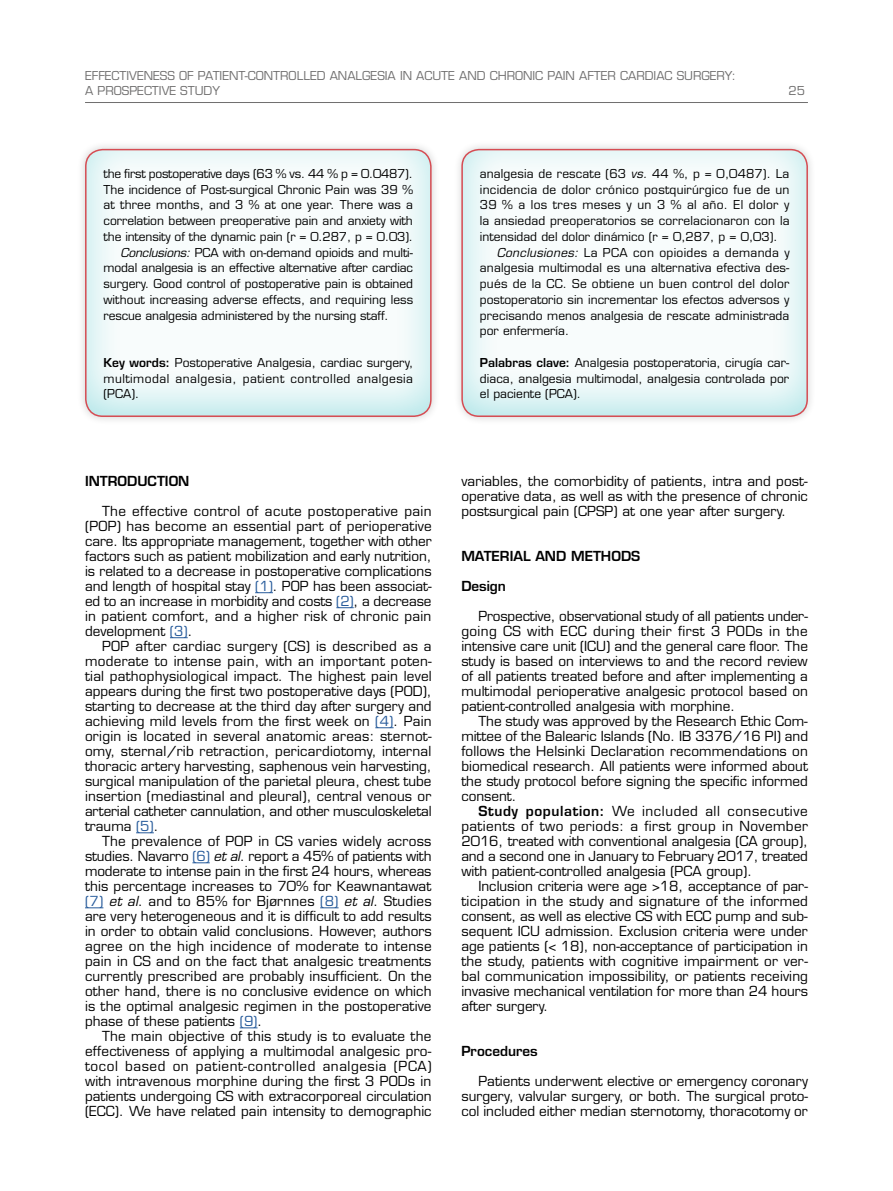
<style>
.page{position:relative;width:893px;height:1191px;background:#fff}
.page>*{position:absolute;margin:0;border:0;box-sizing:border-box;transform-origin:0 0}
.t1{font:13.5px/15px "Eurostile LT Std";color:#000;text-align:justify}
.t2{font:600 13.5px "Eurostile LT Std";color:#000}
.t3{font:12px/15.8px "Eurostile LT Std";letter-spacing:.005em;color:#000;text-align:justify}
.t4{font:12px/15px "Eurostile LT Std";color:#706f6f}
.t5{font:12px "Eurostile LT Std";letter-spacing:.025em;color:#000}
.t6{font:12px "Eurostile LT Std";letter-spacing:-.02em;color:#000}
.s1{font-style:italic}
.s2{font-weight:600}
.s3{color:#275b9b}
</style>
<div class="page">
<hr style="left:85px;top:102px;width:723px;height:1px;background:#706f6f">
<div style="left:76px;top:140px;width:364px;height:285px;background:#f8f8f8"></div>
<div style="left:72px;top:136px;width:371px;height:283px;background:#00b2bb;opacity:.3"></div>
<div style="left:85px;top:149px;width:347px;height:268px;border:2px solid #d64c53;border-radius:17px"></div>
<div style="left:448px;top:136px;width:372px;height:284px;background:#00b2bb;opacity:.3"></div>
<div style="left:461px;top:149px;width:347px;height:268px;border:2px solid #d64c53;border-radius:17px"></div>
<svg style="left:255px;top:592px;width:18px;height:1px"></svg>
<svg style="left:336px;top:607px;width:18px;height:1px"></svg>
<svg style="left:170px;top:637px;width:18px;height:1px"></svg>
<svg style="left:375px;top:727px;width:19px;height:1px"></svg>
<svg style="left:136px;top:832px;width:18px;height:1px"></svg>
<svg style="left:192px;top:862px;width:18px;height:1px"></svg>
<svg style="left:85px;top:907px;width:18px;height:1px"></svg>
<svg style="left:320px;top:907px;width:19px;height:1px"></svg>
<svg style="left:240px;top:1027px;width:18px;height:1px"></svg>
<p class="t4" style="left:85px;top:68px;width:652px">EFFECTIVENESS OF PATIENT-CONTROLLED ANALGESIA IN ACUTE AND CHRONIC PAIN AFTER CARDIAC SURGERY:<br>A PROSPECTIVE STUDY</p>
<p class="t4" style="left:788px;top:83px;width:18px">25</p>
<p class="t6" style="left:104px;top:166px;width:311px">the first postoperative days (63 % vs. 44 % p = 0.0487).</p>
<p class="t3" style="left:104px;top:181px;width:311px">The incidence of Post-surgical Chronic Pain was 39 %</p>
<p class="t3" style="left:104px;top:197px;width:311px">at three months, and 3 % at one year. There was a</p>
<p class="t3" style="left:104px;top:213px;width:311px">correlation between preoperative pain and anxiety with</p>
<p class="t3" style="left:104px;top:229px;width:311px">the intensity of the dynamic pain (r = 0.287, p = 0.03).</p>
<p class="t3" style="left:121px;top:244px;width:294px"><span class="s1">Conclusions:</span> PCA with on-demand opioids and multi-</p>
<p class="t3" style="left:104px;top:260px;width:311px">modal analgesia is an effective alternative after cardiac</p>
<p class="t3" style="left:104px;top:276px;width:311px">surgery. Good control of postoperative pain is obtained</p>
<p class="t3" style="left:104px;top:292px;width:311px">without increasing adverse effects, and requiring less</p>
<p class="t3" style="left:104px;top:307px;width:287px">rescue analgesia administered by the nursing staff.</p>
<p class="t3" style="left:104px;top:355px;width:311px"><span class="s2">Key words:</span> Postoperative Analgesia, cardiac surgery, multimodal analgesia, patient controlled analgesia (PCA).</p>
<p class="t3" style="left:480px;top:166px;width:311px">analgesia de rescate (63 <span class="s1">vs.</span> 44 %, p = 0,0487). La</p>
<p class="t3" style="left:480px;top:181px;width:311px">incidencia de dolor crónico postquirúrgico fue de un</p>
<p class="t5" style="left:480px;top:198px;width:311px">39 % a los tres meses y un 3 % al año. El dolor y</p>
<p class="t3" style="left:480px;top:213px;width:311px">la ansiedad preoperatorios se correlacionaron con la</p>
<p class="t3" style="left:480px;top:229px;width:299px">intensidad del dolor dinámico (r = 0,287, p = 0,03).</p>
<p class="t5" style="left:497px;top:245px;width:294px"><span class="s1">Conclusiones:</span> La PCA con opioides a demanda y</p>
<p class="t3" style="left:480px;top:260px;width:311px">analgesia multimodal es una alternativa efectiva des-</p>
<p class="t3" style="left:480px;top:276px;width:311px">pués de la CC. Se obtiene un buen control del dolor</p>
<p class="t3" style="left:480px;top:292px;width:311px">postoperatorio sin incrementar los efectos adversos y</p>
<p class="t3" style="left:480px;top:307px;width:311px">precisando menos analgesia de rescate administrada</p>
<p class="t3" style="left:480px;top:323px;width:91px">por enfermería.</p>
<p class="t3" style="left:480px;top:355px;width:311px"><span class="s2">Palabras clave:</span> Analgesia postoperatoria, cirugía car&shy;diaca, analgesia multimodal, analgesia controlada por el paciente (PCA).</p>
<p class="t2" style="left:85px;top:473px;width:106px">INTRODUCTION</p>
<p class="t1" style="left:85px;top:504px;width:348px;text-indent:17px">The effective control of acute postoperative pain (POP) has become an essential part of perioperative care. Its appropriate management, together with other factors such as patient mobilization and early nutrition, is related to a decrease in postoperative complications and length of hospital stay <span class="s3">(1)</span>. POP has been associat&shy;ed to an increase in morbidity and costs <span class="s3">(2)</span>, a decrease in patient comfort, and a higher risk of chronic pain development <span class="s3">(3)</span>.</p>
<p class="t1" style="left:85px;top:639px;width:348px;text-indent:17px">POP after cardiac surgery (CS) is described as a moderate to intense pain, with an important poten&shy;tial pathophysiological impact. The highest pain level appears during the first two postoperative days (POD), starting to decrease at the third day after surgery and achieving mild levels from the first week on <span class="s3">(4)</span>. Pain origin is located in several anatomic areas: sternot&shy;omy, sternal/rib retraction, pericardiotomy, internal thoracic artery harvesting, saphenous vein harvesting, surgical manipulation of the parietal pleura, chest tube insertion (mediastinal and pleural), central venous or arterial catheter cannulation, and other musculoskeletal trauma <span class="s3">(5)</span>.</p>
<p class="t1" style="left:85px;top:834px;width:348px;text-indent:17px">The prevalence of POP in CS varies widely across studies. Navarro <span class="s3">(6)</span> <span class="s1">et al</span>. report a 45% of patients with moderate to intense pain in the first 24 hours, whereas this percentage increases to 70% for Keawnantawat <span class="s3">(7)</span> <span class="s1">et al</span>. and to 85% for Bjørnnes <span class="s3">(8)</span> <span class="s1">et al</span>. Studies are very heterogeneous and it is difficult to add results in order to obtain valid conclusions. However, authors agree on the high incidence of moderate to intense pain in CS and on the fact that analgesic treatments currently prescribed are probably insufficient. On the other hand, there is no conclusive evidence on which is the optimal analgesic regimen in the postoperative phase of these patients <span class="s3">(9)</span>.</p>
<p class="t1" style="left:85px;top:1029px;width:348px;text-indent:17px">The main objective of this study is to evaluate the effectiveness of applying a multimodal analgesic pro&shy;tocol based on patient-controlled analgesia (PCA) with intravenous morphine during the first 3 PODs in patients undergoing CS with extracorporeal circulation (ECC). We have related pain intensity to demographic</p>
<p class="t1" style="left:461px;top:474px;width:348px">variables, the comorbidity of patients, intra and post&shy;operative data, as well as with the presence of chronic postsurgical pain (CPSP) at one year after surgery.</p>
<p class="t2" style="left:461px;top:548px;width:180px">MATERIAL AND METHODS</p>
<p class="t2" style="left:461px;top:578px;width:46px">Design</p>
<p class="t1" style="left:461px;top:609px;width:348px;text-indent:17px">Prospective, observational study of all patients under&shy;going CS with ECC during their first 3 PODs in the intensive care unit (ICU) and the general care floor. The study is based on interviews to and the record review of all patients treated before and after implementing a multimodal perioperative analgesic protocol based on patient-controlled analgesia with morphine.</p>
<p class="t1" style="left:461px;top:714px;width:348px;text-indent:17px">The study was approved by the Research Ethic Com&shy;mittee of the Balearic Islands (No. IB 3376/16 PI) and follows the Helsinki Declaration recommendations on biomedical research. All patients were informed about the study protocol before signing the specific informed consent.</p>
<p class="t1" style="left:461px;top:804px;width:348px;text-indent:17px"><span class="s2">Study population:</span> We included all consecutive patients of two periods: a first group in November 2016, treated with conventional analgesia (CA group), and a second one in January to February 2017, treated with patient-controlled analgesia (PCA group).</p>
<p class="t1" style="left:461px;top:879px;width:348px;text-indent:17px">Inclusion criteria were age &gt;18, acceptance of par&shy;ticipation in the study and signature of the informed consent, as well as elective CS with ECC pump and sub&shy;sequent ICU admission. Exclusion criteria were under age patients (&lt; 18), non-acceptance of participation in the study, patients with cognitive impairment or ver&shy;bal communication impossibility, or patients receiving invasive mechanical ventilation for more than 24 hours after surgery.</p>
<p class="t2" style="left:461px;top:1043px;width:78px">Procedures</p>
<p class="t1" style="left:461px;top:1074px;width:348px;text-indent:17px">Patients underwent elective or emergency coronary surgery, valvular surgery, or both. The surgical proto&shy;col included either median sternotomy, thoracotomy or</p>
</div>
